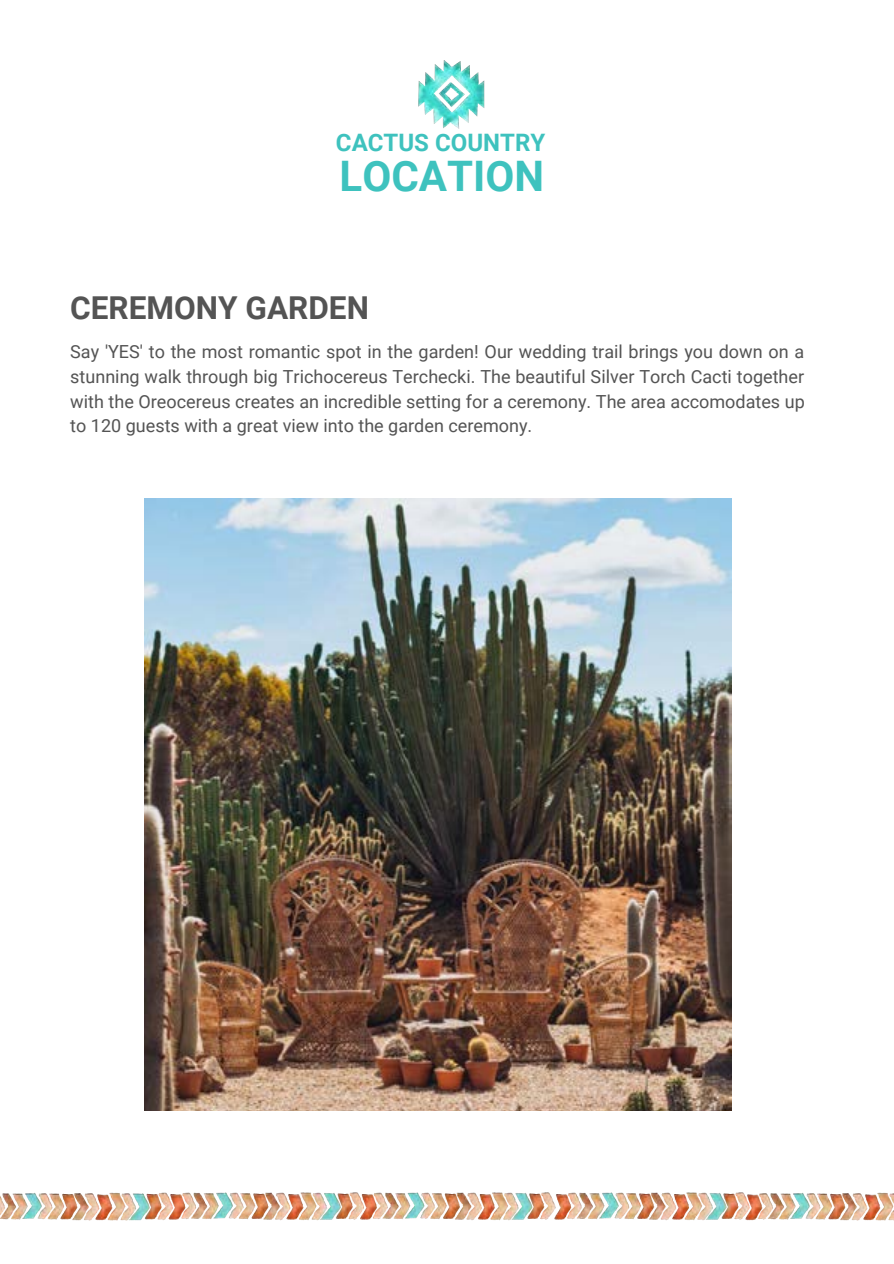
<style>
.page{position:relative;width:894px;height:1264px;background:#fff}
.page>*{position:absolute;margin:0;border:0;box-sizing:border-box;transform-origin:0 0}
.t1{font:700 42px "Roboto";color:#3ec2be}
.t2{font:700 31.5px "Roboto";color:#545454}
.t3{font:700 24px "Roboto";color:#3ec2be}
.t4{font:18px/24.8px "Roboto";color:#545454;text-align:justify}
</style>
<div class="page">
<img style="left:418px;top:60px;width:67px;height:69px">
<img style="left:0;top:1192px;width:893px;height:29px">
<img style="left:144px;top:498px;width:587px;height:612px">
<p class="t3" style="left:336px;top:125px;width:211px">CACTUS COUNTRY</p>
<p class="t1" style="left:339px;top:146px;width:206px">LOCATION</p>
<p class="t2" style="left:70px;top:286px;width:300px">CEREMONY GARDEN</p>
<p class="t4" style="left:70px;top:338px;width:736px">Say 'YES' to the most romantic spot in the garden! Our wedding trail brings you down on a stunning walk through big Trichocereus Terchecki. The beautiful Silver Torch Cacti together with the Oreocereus creates an incredible setting for a ceremony. The area accomodates up to 120 guests with a great view into the garden ceremony.</p>
</div>
